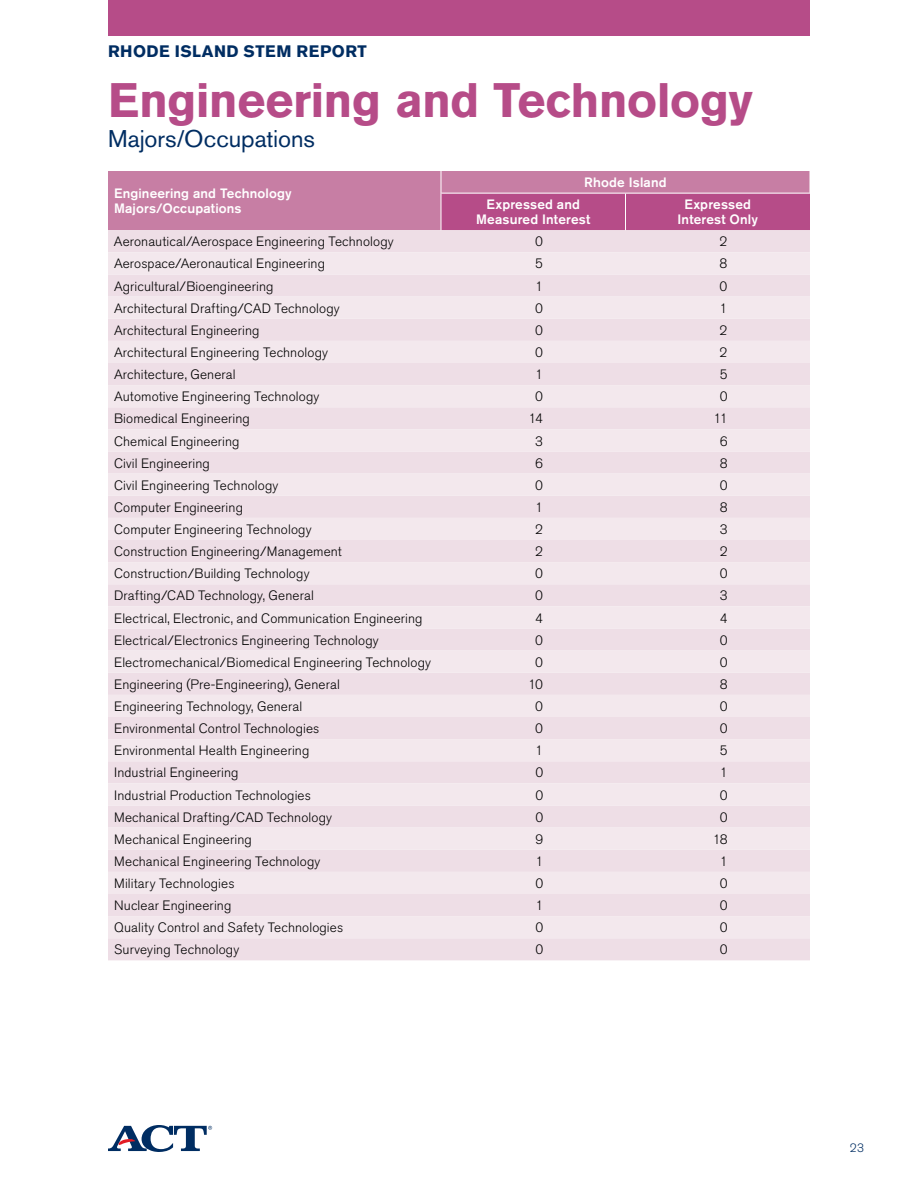
<style>
.page{position:relative;width:918px;height:1188px;background:#fff}
.page>*{position:absolute;margin:0;border:0;box-sizing:border-box;transform-origin:0 0}
.t1{font:700 48px "Akzidenz Grotesk Std";letter-spacing:-.015em;color:#b64c88}
.t2{font:24px "Akzidenz Grotesk Std";letter-spacing:-.005em;color:#002d62}
.t3{font:700 16.5px "Akzidenz Grotesk Std";letter-spacing:.03em;color:#002d62}
.t4{font:300 13.5px "Akzidenz Grotesk Std";letter-spacing:.01em;color:#000}
.t5{font:500 13.5px/15px "Akzidenz Grotesk Std";letter-spacing:.01em;color:#fff;text-align:center}
.t6{font:300 12px "Akzidenz Grotesk Std";color:#002d62}
</style>
<div class="page">
<svg style="left:108px;top:1125px;width:104px;height:27px"></svg>
<div style="left:108px;top:0;width:702px;height:36px;background:#b64c88"></div>
<div style="left:108px;top:230px;width:702px;height:730px;background:#eedee6"></div>
<svg style="left:108px;top:252px;width:702px;height:686px;background:#f0e3e9"></svg>
<svg style="left:108px;top:171px;width:702px;height:59px;background:#c16e9b"></svg>
<hr style="left:441px;top:193px;width:1px;height:37px;background:#fff">
<hr style="left:441px;top:193px;width:185px;height:1px;background:#fff">
<hr style="left:626px;top:193px;width:184px;height:1px;background:#fff">
<p class="t3" style="left:108px;top:42px;width:249px">Rhode Island STEM Report</p>
<h1 class="t1" style="left:108px;top:73px;width:646px">Engineering and Technology</h1>
<h2 class="t2" style="left:108px;top:124px;width:208px">Majors/Occupations</h2>
<p class="t5" style="left:114px;top:186px;width:179px;text-align:left">Engineering and Technology<br>Majors/Occupations</p>
<p class="t5" style="left:584px;top:175px;width:84px">Rhode Island</p>
<p class="t5" style="left:476px;top:197px;width:116px">Expressed and<br>Measured Interest</p>
<p class="t5" style="left:678px;top:197px;width:82px">Expressed<br>Interest Only</p>
<p class="t4" style="left:114px;top:234px;width:281px">Aeronautical/Aerospace Engineering Technology</p>
<p class="t4" style="left:535px;top:234px;width:9px">0</p>
<p class="t4" style="left:720px;top:234px;width:9px">2</p>
<p class="t4" style="left:114px;top:256px;width:212px">Aerospace/Aeronautical Engineering</p>
<p class="t4" style="left:535px;top:256px;width:9px">5</p>
<p class="t4" style="left:720px;top:256px;width:9px">8</p>
<p class="t4" style="left:114px;top:278px;width:161px">Agricultural/Bioengineering</p>
<p class="t4" style="left:535px;top:278px;width:9px">1</p>
<p class="t4" style="left:720px;top:278px;width:9px">0</p>
<p class="t4" style="left:114px;top:301px;width:227px">Architectural Drafting/CAD Technology</p>
<p class="t4" style="left:535px;top:301px;width:9px">0</p>
<p class="t4" style="left:720px;top:301px;width:9px">1</p>
<p class="t4" style="left:114px;top:323px;width:147px">Architectural Engineering</p>
<p class="t4" style="left:535px;top:323px;width:9px">0</p>
<p class="t4" style="left:720px;top:323px;width:9px">2</p>
<p class="t4" style="left:114px;top:345px;width:216px">Architectural Engineering Technology</p>
<p class="t4" style="left:535px;top:345px;width:9px">0</p>
<p class="t4" style="left:720px;top:345px;width:9px">2</p>
<p class="t4" style="left:114px;top:367px;width:123px">Architecture, General</p>
<p class="t4" style="left:535px;top:367px;width:9px">1</p>
<p class="t4" style="left:720px;top:367px;width:9px">5</p>
<p class="t4" style="left:114px;top:389px;width:207px">Automotive Engineering Technology</p>
<p class="t4" style="left:535px;top:389px;width:9px">0</p>
<p class="t4" style="left:720px;top:389px;width:9px">0</p>
<p class="t4" style="left:114px;top:411px;width:137px">Biomedical Engineering</p>
<p class="t4" style="left:528px;top:411px;width:16px">14</p>
<p class="t4" style="left:714px;top:411px;width:16px">11</p>
<p class="t4" style="left:114px;top:433px;width:127px">Chemical Engineering</p>
<p class="t4" style="left:535px;top:433px;width:9px">3</p>
<p class="t4" style="left:720px;top:433px;width:9px">6</p>
<p class="t4" style="left:114px;top:455px;width:97px">Civil Engineering</p>
<p class="t4" style="left:535px;top:455px;width:9px">6</p>
<p class="t4" style="left:720px;top:455px;width:9px">8</p>
<p class="t4" style="left:114px;top:478px;width:166px">Civil Engineering Technology</p>
<p class="t4" style="left:535px;top:478px;width:9px">0</p>
<p class="t4" style="left:720px;top:478px;width:9px">0</p>
<p class="t4" style="left:114px;top:500px;width:130px">Computer Engineering</p>
<p class="t4" style="left:535px;top:500px;width:9px">1</p>
<p class="t4" style="left:720px;top:500px;width:9px">8</p>
<p class="t4" style="left:114px;top:522px;width:199px">Computer Engineering Technology</p>
<p class="t4" style="left:535px;top:522px;width:9px">2</p>
<p class="t4" style="left:720px;top:522px;width:9px">3</p>
<p class="t4" style="left:114px;top:544px;width:229px">Construction Engineering/Management</p>
<p class="t4" style="left:535px;top:544px;width:9px">2</p>
<p class="t4" style="left:720px;top:544px;width:9px">2</p>
<p class="t4" style="left:114px;top:566px;width:197px">Construction/Building Technology</p>
<p class="t4" style="left:535px;top:566px;width:9px">0</p>
<p class="t4" style="left:720px;top:566px;width:9px">0</p>
<p class="t4" style="left:114px;top:588px;width:201px">Drafting/CAD Technology, General</p>
<p class="t4" style="left:535px;top:588px;width:9px">0</p>
<p class="t4" style="left:720px;top:588px;width:9px">3</p>
<p class="t4" style="left:114px;top:610px;width:310px">Electrical, Electronic, and Communication Engineering</p>
<p class="t4" style="left:535px;top:610px;width:9px">4</p>
<p class="t4" style="left:720px;top:610px;width:9px">4</p>
<p class="t4" style="left:114px;top:632px;width:266px">Electrical/Electronics Engineering Technology</p>
<p class="t4" style="left:535px;top:632px;width:9px">0</p>
<p class="t4" style="left:720px;top:632px;width:9px">0</p>
<p class="t4" style="left:114px;top:655px;width:318px">Electromechanical/Biomedical Engineering Technology</p>
<p class="t4" style="left:535px;top:655px;width:9px">0</p>
<p class="t4" style="left:720px;top:655px;width:9px">0</p>
<p class="t4" style="left:114px;top:677px;width:227px">Engineering (Pre-Engineering), General</p>
<p class="t4" style="left:528px;top:677px;width:17px">10</p>
<p class="t4" style="left:720px;top:677px;width:9px">8</p>
<p class="t4" style="left:114px;top:699px;width:190px">Engineering Technology, General</p>
<p class="t4" style="left:535px;top:699px;width:9px">0</p>
<p class="t4" style="left:720px;top:699px;width:9px">0</p>
<p class="t4" style="left:114px;top:721px;width:207px">Environmental Control Technologies</p>
<p class="t4" style="left:535px;top:721px;width:9px">0</p>
<p class="t4" style="left:720px;top:721px;width:9px">0</p>
<p class="t4" style="left:114px;top:743px;width:197px">Environmental Health Engineering</p>
<p class="t4" style="left:535px;top:743px;width:9px">1</p>
<p class="t4" style="left:720px;top:743px;width:9px">5</p>
<p class="t4" style="left:114px;top:765px;width:126px">I ndustrial Engineering</p>
<p class="t4" style="left:535px;top:765px;width:9px">0</p>
<p class="t4" style="left:720px;top:765px;width:9px">1</p>
<p class="t4" style="left:114px;top:787px;width:198px">I ndustrial Production Technologies</p>
<p class="t4" style="left:535px;top:787px;width:9px">0</p>
<p class="t4" style="left:720px;top:787px;width:9px">0</p>
<p class="t4" style="left:114px;top:809px;width:219px">Mechanical Drafting/CAD Technology</p>
<p class="t4" style="left:535px;top:809px;width:9px">0</p>
<p class="t4" style="left:720px;top:809px;width:9px">0</p>
<p class="t4" style="left:114px;top:832px;width:139px">Mechanical Engineering</p>
<p class="t4" style="left:535px;top:832px;width:9px">9</p>
<p class="t4" style="left:713px;top:832px;width:16px">18</p>
<p class="t4" style="left:114px;top:854px;width:208px">Mechanical Engineering Technology</p>
<p class="t4" style="left:535px;top:854px;width:9px">1</p>
<p class="t4" style="left:720px;top:854px;width:9px">1</p>
<p class="t4" style="left:114px;top:876px;width:122px">Military Technologies</p>
<p class="t4" style="left:535px;top:876px;width:9px">0</p>
<p class="t4" style="left:720px;top:876px;width:9px">0</p>
<p class="t4" style="left:114px;top:898px;width:119px">N uclear Engineering</p>
<p class="t4" style="left:535px;top:898px;width:9px">1</p>
<p class="t4" style="left:720px;top:898px;width:9px">0</p>
<p class="t4" style="left:114px;top:920px;width:231px">Quality Control and Safety Technologies</p>
<p class="t4" style="left:535px;top:920px;width:9px">0</p>
<p class="t4" style="left:720px;top:920px;width:9px">0</p>
<p class="t4" style="left:114px;top:942px;width:126px">Surveying Technology</p>
<p class="t4" style="left:535px;top:942px;width:9px">0</p>
<p class="t4" style="left:720px;top:942px;width:9px">0</p>
<p class="t6" style="left:850px;top:1141px;width:16px">23</p>
</div>
